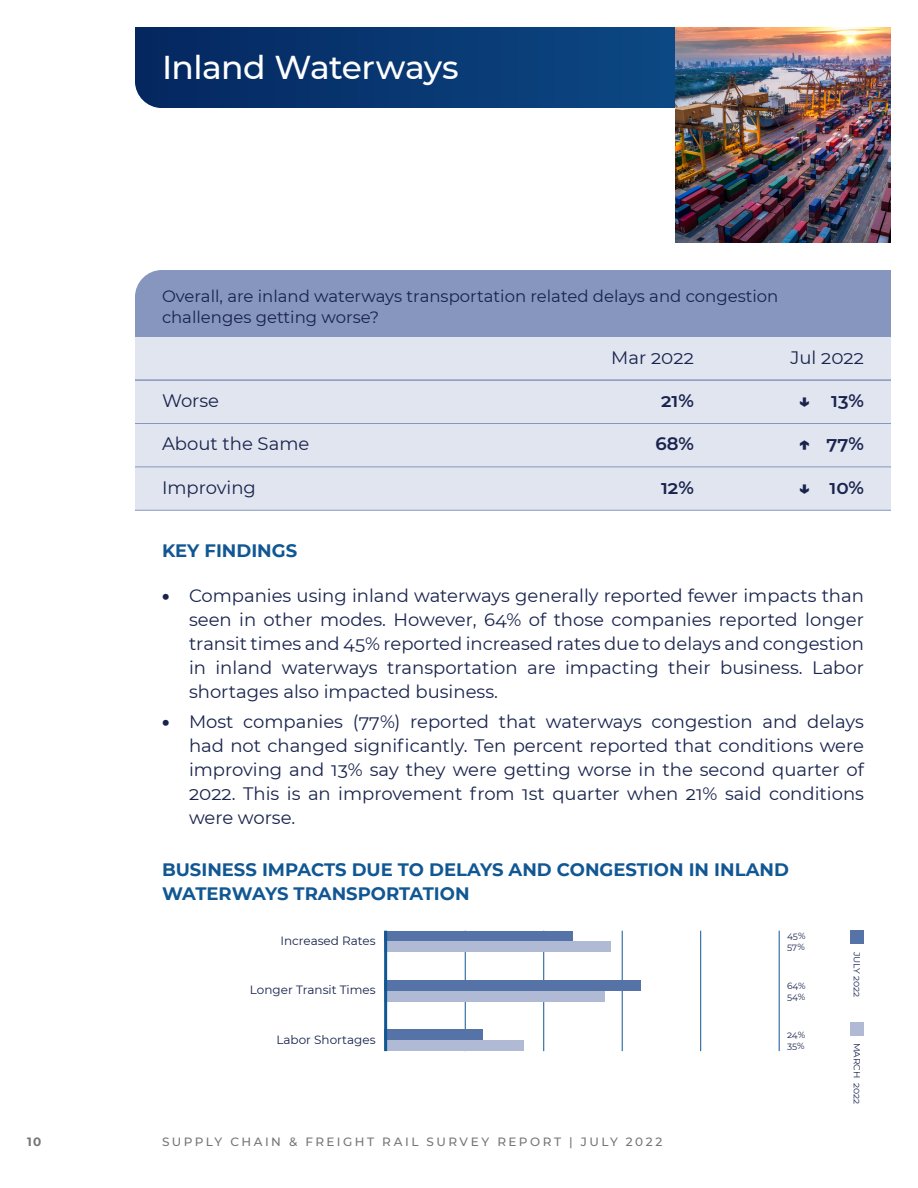
<style>
.page{position:relative;width:918px;height:1188px;background:#fff}
.page>*{position:absolute;margin:0;border:0;box-sizing:border-box;transform-origin:0 0}
.t1{font:500 33px "Montserrat";letter-spacing:-.02em;color:#fff}
.t2{font:18px/24px "Montserrat";color:#19234d;text-align:justify}
.t3{font:700 18px/24px "Montserrat";color:#105793}
.t4{font:600 18px "Montserrat";color:#19234d}
.t5{font:900 18px "Montserrat";color:#19234d}
.t6{font:16.5px/21px "Montserrat";color:#19234d}
.t7{font:12px "Montserrat";color:#17224c}
.t8{font:500 12px "Montserrat";letter-spacing:.205em;color:#757575}
.t9{font:700 12px "Montserrat";color:#757575}
.t10{font:9px "Montserrat";color:#17224c}
.s1{font-weight:900}
</style>
<div class="page">
<svg style="left:135px;top:27px;width:540px;height:81px;background:#093872"></svg>
<img style="left:675px;top:27px;width:216px;height:216px">
<div style="left:135px;top:270px;width:756px;height:68px;background:#8696be"></div>
<div style="left:135px;top:338px;width:756px;height:172px;background:#e1e5ef"></div>
<hr style="left:135px;top:379px;width:756px;height:2px;background:#8696be">
<hr style="left:135px;top:423px;width:756px;height:1px;background:#8696be">
<hr style="left:135px;top:467px;width:756px;height:1px;background:#8696be">
<hr style="left:135px;top:510px;width:756px;height:1px;background:#8696be">
<hr style="left:779px;top:931px;width:1px;height:120px;background:#105793">
<hr style="left:543px;top:931px;width:1px;height:120px;background:#105793">
<hr style="left:622px;top:931px;width:1px;height:120px;background:#105793">
<hr style="left:700px;top:931px;width:1px;height:120px;background:#105793">
<hr style="left:465px;top:931px;width:1px;height:120px;background:#105793">
<div style="left:384px;top:931px;width:188px;height:11px;background:#5573a7"></div>
<div style="left:384px;top:942px;width:227px;height:10px;background:#b1bad5"></div>
<div style="left:384px;top:980px;width:256px;height:11px;background:#5573a7"></div>
<div style="left:384px;top:991px;width:220px;height:11px;background:#b1bad5"></div>
<div style="left:384px;top:1030px;width:99px;height:10px;background:#5573a7"></div>
<div style="left:384px;top:1040px;width:139px;height:11px;background:#b1bad5"></div>
<hr style="left:384px;top:931px;width:3px;height:120px;background:#105793">
<div style="left:850px;top:931px;width:14px;height:13px;background:#5573a7"></div>
<div style="left:850px;top:1022px;width:14px;height:13px;background:#b1bad5"></div>
<p class="t1" style="left:162px;top:44px;width:298px">Inland Waterways</p>
<p class="t6" style="left:162px;top:285px;width:618px">Overall, are inland waterways transportation related delays and congestion challenges getting worse?</p>
<p class="t2" style="left:162px;top:388px;width:59px">Worse</p>
<p class="t2" style="left:162px;top:431px;width:149px">About the Same</p>
<p class="t2" style="left:162px;top:475px;width:95px">Improving</p>
<p class="t2" style="left:611px;top:345px;width:84px">Mar 2022</p>
<p class="t4" style="left:661px;top:388px;width:34px">21%</p>
<p class="t4" style="left:656px;top:431px;width:40px">68%</p>
<p class="t4" style="left:661px;top:475px;width:34px">12%</p>
<p class="t2" style="left:790px;top:345px;width:75px">Jul 2022</p>
<p class="t5" style="left:799px;top:387px;width:12px">↓</p>
<p class="t4" style="left:831px;top:388px;width:34px">13%</p>
<p class="t5" style="left:799px;top:430px;width:12px">↑</p>
<p class="t5" style="left:799px;top:474px;width:12px">↓</p>
<p class="t4" style="left:827px;top:431px;width:39px">77%</p>
<p class="t4" style="left:830px;top:475px;width:36px">10%</p>
<p class="t3" style="left:162px;top:538px;width:137px">KEY FINDINGS</p>
<p class="t2" style="left:189px;top:583px;width:677px;text-indent:-27px"><span class="s1">•</span> Companies using inland waterways generally reported fewer impacts than seen in other modes. However, 64% of those companies reported longer transit times and 45% reported increased rates due to delays and congestion in inland waterways transportation are impacting their business. Labor shortages also impacted business.</p>
<p class="t2" style="left:189px;top:709px;width:676px;text-indent:-27px"><span class="s1">•</span> Most companies (77%) reported that waterways congestion and delays had not changed significantly. Ten percent reported that conditions were improving and 13% say they were getting worse in the second quarter of 2022. This is an improvement from 1st quarter when 21% said conditions were worse.</p>
<p class="t3" style="left:162px;top:857px;width:628px">BUSINESS IMPACTS DUE TO DELAYS AND CONGESTION IN INLAND<br>WATERWAYS TRANSPORTATION</p>
<p class="t7" style="left:280px;top:933px;width:97px">Increased Rates</p>
<p class="t10" style="left:787px;top:930px;width:20px">45%</p>
<p class="t10" style="left:787px;top:941px;width:19px">57%</p>
<p class="t10" style="left:787px;top:979px;width:20px">64%</p>
<p class="t10" style="left:787px;top:990px;width:20px">54%</p>
<p class="t10" style="left:787px;top:1029px;width:20px">24%</p>
<p class="t10" style="left:787px;top:1040px;width:19px">35%</p>
<p class="t7" style="left:250px;top:982px;width:127px">Longer Transit Times</p>
<p class="t7" style="left:276px;top:1031px;width:101px">Labor Shortages</p>
<p class="t9" style="left:27px;top:1133px;width:16px">10</p>
<p class="t8" style="left:162px;top:1133px;width:502px">SUPPLY CHAIN &amp; FREIGHT RAIL SURVEY REPORT | JULY 2022</p>
<p class="t10" style="left:863px;top:952px;width:47px;rotate:90deg">JULY 2022</p>
<p class="t10" style="left:863px;top:1043px;width:63px;rotate:90deg">MARCH 2022</p>
</div>
